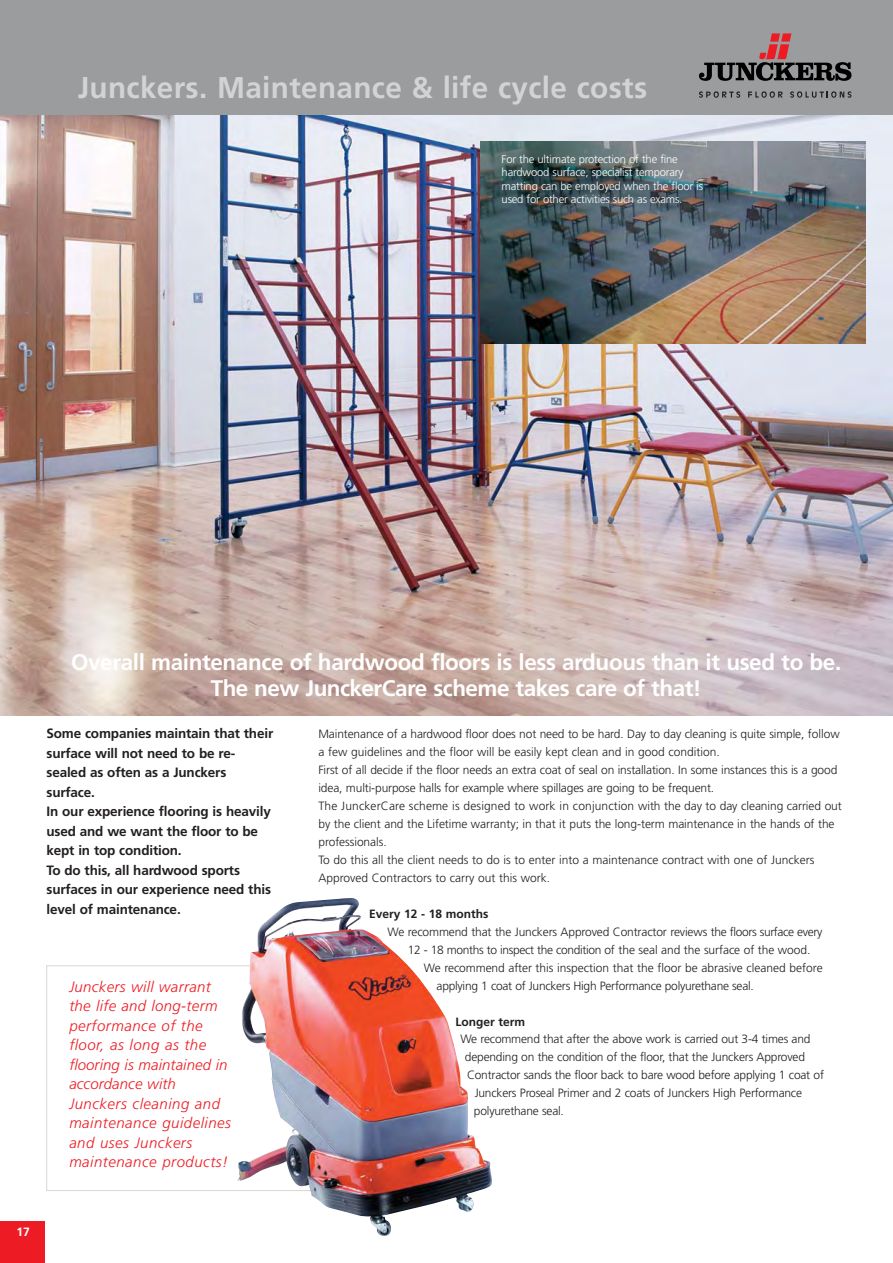
<style>
.page{position:relative;width:893px;height:1263px;background:#fff}
.page>*{position:absolute;margin:0;border:0;box-sizing:border-box;transform-origin:0 0}
.t1{font:700 30px "Frutiger";letter-spacing:.01em;color:#d1d3d4}
.t2{font:700 22.5px/25.5px "Frutiger";letter-spacing:-.015em;color:#fff;text-align:center}
.t3{font:italic 300 15px/19.5px "Frutiger";letter-spacing:.035em;color:#ed1c24}
.t4{font:700 13.5px/19.5px "Frutiger";letter-spacing:-.01em;color:#231f20}
.t5{font:300 12px/18px "Frutiger";letter-spacing:-.01em;color:#231f20}
.t6{font:700 12px "Frutiger";color:#231f20}
.t7{font:700 12px "Frutiger";color:#fff}
.t8{font:300 11.25px/13.5px "Frutiger";letter-spacing:-.015em;color:#fff}
</style>
<div class="page">
<img style="left:0;top:115px;width:893px;height:601px">
<img style="left:480px;top:141px;width:385px;height:203px">
<div style="left:0;top:0;width:893px;height:115px;background:#9a9c9e"></div>
<img style="left:237px;top:898px;width:255px;height:338px">
<div style="left:0;top:1221px;width:45px;height:41px;background:#ed1c24"></div>
<svg style="left:699px;top:91px;width:41px;height:7px"></svg>
<svg style="left:748px;top:91px;width:35px;height:7px"></svg>
<svg style="left:790px;top:91px;width:61px;height:7px"></svg>
<svg style="left:699px;top:33px;width:152px;height:48px"></svg>
<h1 class="t1" style="left:78px;top:75px;width:571px">Junckers. Maintenance &amp; life cycle costs</h1>
<p class="t8" style="left:502px;top:153px;width:203px">For the ultimate protection of the fine hardwood surface, specialist temporary matting can be employed when the floor is used for other activities such as exams.</p>
<h2 class="t2" style="left:71px;top:651px;width:772px">Overall maintenance of hardwood floors is less arduous than it used to be.<br>The new JunckerCare scheme takes care of that!</h2>
<p class="t4" style="left:47px;top:725px;width:228px">Some companies maintain that their surface will not need to be re&shy;sealed as often as a Junckers surface.<br>In our experience flooring is heavily used and we want the floor to be kept in top condition.<br>To do this, all hardwood sports surfaces in our experience need this level of maintenance.</p>
<p class="t5" style="left:318px;top:725px;width:525px">Maintenance of a hardwood floor does not need to be hard. Day to day cleaning is quite simple, follow a few guidelines and the floor will be easily kept clean and in good condition.<br>First of all decide if the floor needs an extra coat of seal on installation. In some instances this is a good idea, multi-purpose halls for example where spillages are going to be frequent.<br>The JunckerCare scheme is designed to work in conjunction with the day to day cleaning carried out by the client and the Lifetime warranty; in that it puts the long-term maintenance in the hands of the professionals.<br>To do this all the client needs to do is to enter into a maintenance contract with one of Junckers Approved Contractors to carry out this work.</p>
<p class="t6" style="left:369px;top:909px;width:121px">Every 12 - 18 months</p>
<p class="t5" style="left:408px;top:923px;width:416px;text-indent:-20px">We recommend that the Junckers Approved Contractor reviews the floors surface every<br>12 - 18 months to inspect the condition of the seal and the surface of the wood.</p>
<p class="t5" style="left:437px;top:959px;width:387px;text-indent:-13px">We recommend after this inspection that the floor be abrasive cleaned before applying 1 coat of Junckers High Performance polyurethane seal.</p>
<p class="t6" style="left:456px;top:1017px;width:71px">Longer term</p>
<p class="t5" style="left:460px;top:1031px;width:352px">We recommend that after the above work is carried out 3-4 times and</p>
<p class="t5" style="left:465px;top:1049px;width:341px">depending on the condition of the floor, that the Junckers Approved</p>
<p class="t5" style="left:467px;top:1067px;width:358px">Contractor sands the floor back to bare wood before applying 1 coat of</p>
<p class="t5" style="left:475px;top:1085px;width:329px">Junckers Proseal Primer and 2 coats of Junckers High Performance</p>
<p class="t5" style="left:474px;top:1103px;width:91px">polyurethane seal.</p>
<p class="t3" style="left:69px;top:978px;width:163px">Junckers will warrant the life and long-term performance of the floor, as long as the flooring is maintained in accordance with<br>Junckers cleaning and maintenance guidelines and uses Junckers maintenance products!</p>
<p class="t7" style="left:17px;top:1227px;width:15px">17</p>
</div>
